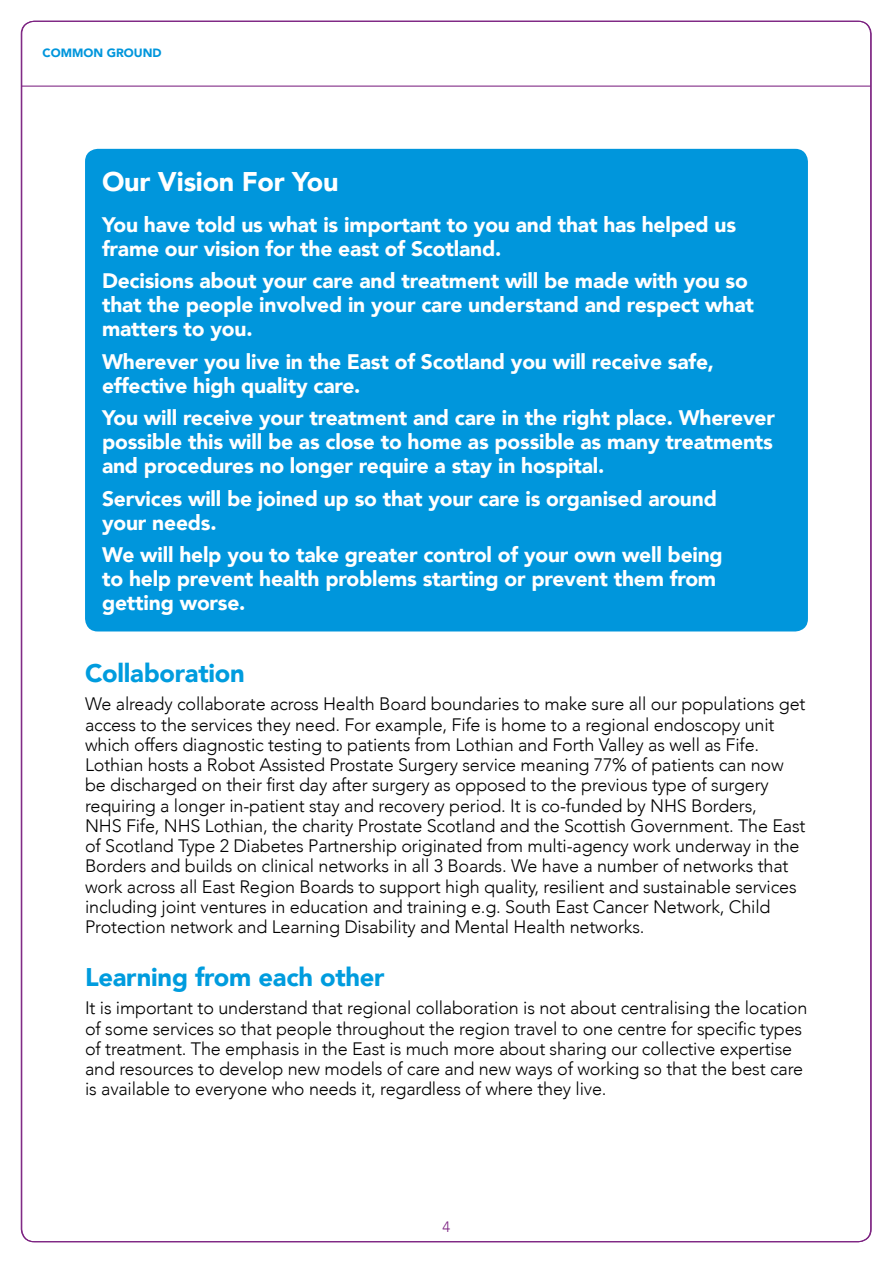
<style>
.page{position:relative;width:893px;height:1263px;background:#fff}
.page>*{position:absolute;margin:0;border:0;box-sizing:border-box;transform-origin:0 0}
.t1{font:900 27px "Avenir";letter-spacing:-.01em;color:#fff}
.t2{font:900 25.5px "Avenir";letter-spacing:-.01em;color:#009cde}
.t3{font:900 21px/24px "Avenir";letter-spacing:-.01em;color:#fff}
.t4{font:300 18px/20.2px "Avenir";letter-spacing:-.01em;color:#000}
.t5{font:300 15px "Avenir";color:#7b2080}
.t6{font:900 12px "Avenir";color:#0096dc}
</style>
<div class="page">
<hr style="left:21px;top:86px;width:849px;height:1px;background:#7b2080">
<div style="left:85px;top:149px;width:723px;height:482px;background:#0096dc;border-radius:13px"></div>
<p class="t6" style="left:43px;top:42px;width:121px">COMMON GROUND</p>
<h1 class="t1" style="left:102px;top:158px;width:238px">Our Vision For You</h1>
<p class="t3" style="left:102px;top:212px;width:636px">You have told us what is important to you and that has helped us frame our vision for the east of Scotland.</p>
<p class="t3" style="left:102px;top:268px;width:653px">Decisions about your care and treatment will be made with you so that the people involved in your care understand and respect what matters to you.</p>
<p class="t3" style="left:102px;top:349px;width:614px">Wherever you live in the East of Scotland you will receive safe, effective high quality care.</p>
<p class="t3" style="left:102px;top:405px;width:674px;text-align:justify">You will receive your treatment and care in the right place. Wherever possible this will be as close to home as possible as many treatments and procedures no longer require a stay in hospital.</p>
<p class="t3" style="left:102px;top:486px;width:616px">Services will be joined up so that your care is organised around your needs.</p>
<p class="t3" style="left:102px;top:542px;width:622px">We will help you to take greater control of your own well being to help prevent health problems starting or prevent them from getting worse.</p>
<h2 class="t2" style="left:85px;top:651px;width:161px">Collaboration</h2>
<p class="t4" style="left:85px;top:694px;width:722px">We already collaborate across Health Board boundaries to make sure all our populations get access to the services they need. For example, Fife is home to a regional endoscopy unit which offers diagnostic testing to patients from Lothian and Forth Valley as well as Fife.<br>Lothian hosts a Robot Assisted Prostate Surgery service meaning 77% of patients can now be discharged on their first day after surgery as opposed to the previous type of surgery requiring a longer in-patient stay and recovery period. It is co-funded by NHS Borders,<br>NHS Fife, NHS Lothian, the charity Prostate Scotland and the Scottish Government. The East of Scotland Type 2 Diabetes Partnership originated from multi-agency work underway in the Borders and builds on clinical networks in all 3 Boards. We have a number of networks that work across all East Region Boards to support high quality, resilient and sustainable services including joint ventures in education and training e.g. South East Cancer Network, Child Protection network and Learning Disability and Mental Health networks.</p>
<h2 class="t2" style="left:85px;top:955px;width:301px">Learning from each other</h2>
<p class="t4" style="left:85px;top:998px;width:724px">It is important to understand that regional collaboration is not about centralising the location of some services so that people throughout the region travel to one centre for specific types of treatment. The emphasis in the East is much more about sharing our collective expertise and resources to develop new models of care and new ways of working so that the best care is available to everyone who needs it, regardless of where they live.</p>
<p class="t5" style="left:443px;top:1218px;width:9px">4</p>
</div>
